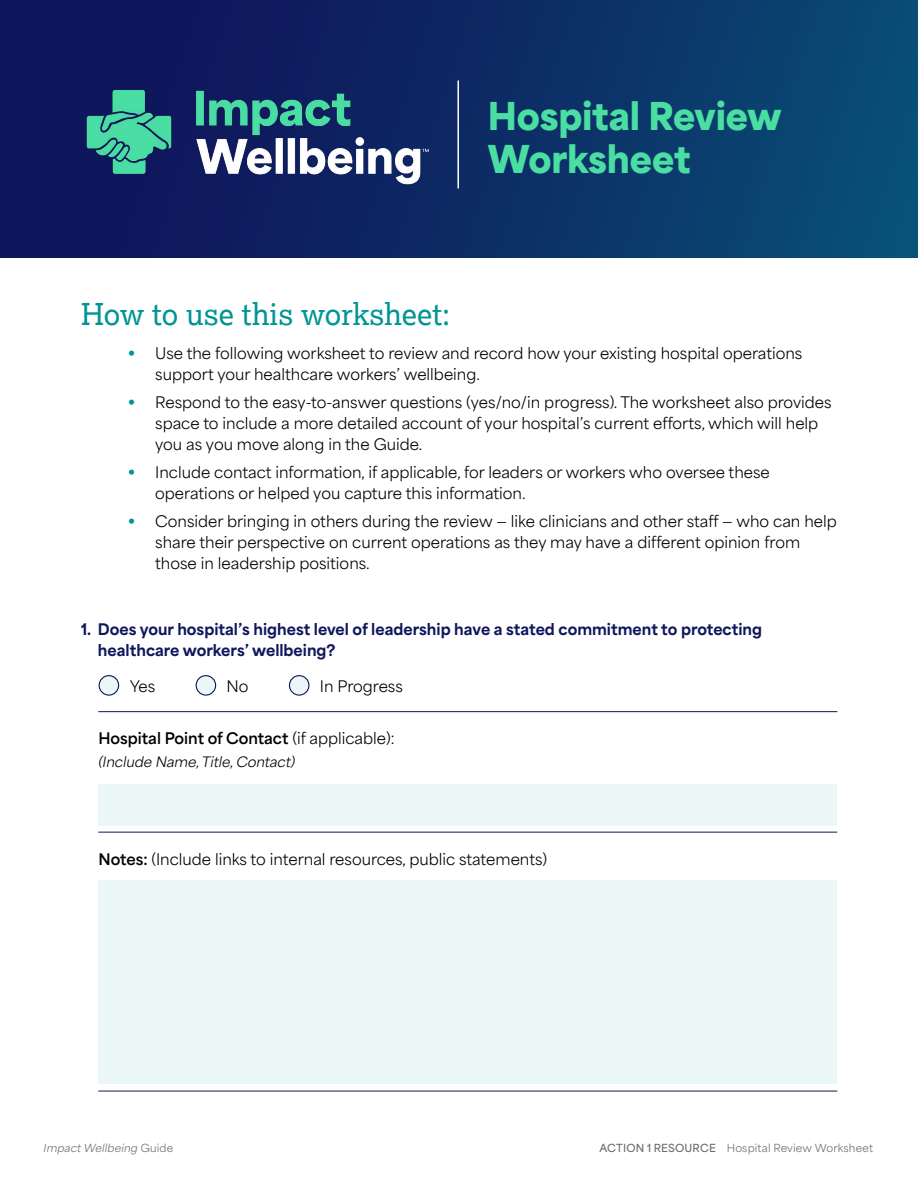
<style>
.page{position:relative;width:918px;height:1188px;background:#fff}
.page>*{position:absolute;margin:0;border:0;box-sizing:border-box;transform-origin:0 0}
.Resource_H1{font:900 36px/43.5px "Area Normal";letter-spacing:-.005em;color:#4adea3}
.t1{font:30px "Lexia";color:#009494}
.Body{font:15px/21px "Area Normal";color:#000}
.Body-2{font:800 15px/21px "Area Normal";color:#0f175c}
.Body-3{font:700 15px "Area Normal";color:#000}
.Body-4{font:italic 13.5px "Area Normal";color:#000}
.t2{font:10.5px "Area Normal";letter-spacing:.015em;color:#6d6e71}
.t3{font:italic 10.5px "Area Normal";letter-spacing:.015em;color:#6d6e71}
.s1{font-weight:900;color:#009494}
.s2{font-weight:400}
.s3{font-weight:700}
.s4{font-style:normal}
.s5{font-weight:600}
</style>
<div class="page">
<div style="left:0;top:0;width:918px;height:257px;background:linear-gradient(to right,#100d58,#094b73)"></div>
<img style="left:81px;top:85px;width:352px;height:104px">
<hr style="left:458px;top:81px;width:1px;height:107px;background:#fff">
<div style="left:99px;top:676px;width:20px;height:19px;background:#ebf6f6;border-radius:50%"></div>
<div style="left:99px;top:675px;width:20px;height:21px;border:1px solid #0f175c;border-radius:50%"></div>
<div style="left:196px;top:676px;width:20px;height:19px;background:#ebf6f6;border-radius:50%"></div>
<div style="left:196px;top:675px;width:20px;height:21px;border:1px solid #0f175c;border-radius:50%"></div>
<div style="left:289px;top:676px;width:20px;height:19px;background:#ebf6f6;border-radius:50%"></div>
<div style="left:289px;top:675px;width:20px;height:21px;border:1px solid #0f175c;border-radius:50%"></div>
<hr style="left:99px;top:711px;width:738px;height:1px;background:#0f175c">
<hr style="left:99px;top:832px;width:738px;height:1px;background:#0f175c">
<hr style="left:99px;top:1091px;width:738px;height:1px;background:#0f175c">
<div style="left:98px;top:784px;width:739px;height:42px;background:#ebf6f6"></div>
<div style="left:99px;top:880px;width:738px;height:204px;background:#ebf6f6"></div>
<h1 class="Resource_H1" style="left:488px;top:91px;width:295px">Hospital Review<br>Worksheet</h1>
<h2 class="t1" style="left:81px;top:295px;width:371px">How to use this worksheet:</h2>
<p class="Body" style="left:155px;top:341px;width:649px;text-indent:-27px"><span class="s1">•</span> Use the following worksheet to review and record how your existing hospital operations support your healthcare workers’ wellbeing.</p>
<p class="Body" style="left:155px;top:390px;width:678px;text-indent:-27px"><span class="s1">•</span> Respond to the easy-to-answer questions (yes/no/in progress). The worksheet also provides space to include a more detailed account of your hospital’s current efforts, which will help you as you move along in the Guide.</p>
<p class="Body" style="left:155px;top:460px;width:616px;text-indent:-27px"><span class="s1">•</span> Include contact information, if applicable, for leaders or workers who oversee these operations or helped you capture this information.</p>
<p class="Body" style="left:155px;top:508px;width:683px;text-indent:-27px"><span class="s1">•</span> Consider bringing in others during the review — like clinicians and other staff — who can help share their perspective on current operations as they may have a different opinion from those in leadership positions.</p>
<p class="Body-2" style="left:98px;top:617px;width:666px;text-indent:-17px">1. Does your hospital’s highest level of leadership have a stated commitment to protecting healthcare workers’ wellbeing?</p>
<p class="Body" style="left:130px;top:674px;width:27px">Yes</p>
<p class="Body" style="left:227px;top:674px;width:23px">No</p>
<p class="Body" style="left:320px;top:674px;width:84px">In Progress</p>
<p class="Body-3" style="left:99px;top:725px;width:298px">Hospital Point of Contact <span class="s2">(if applicable):</span></p>
<p class="Body-4" style="left:99px;top:750px;width:198px">(Include Name, Title, Contact)</p>
<p class="Body" style="left:99px;top:847px;width:450px"><span class="s3">Notes:</span> (Include links to internal resources, public statements)</p>
<p class="t3" style="left:44px;top:1139px;width:131px">Impact Wellbeing <span class="s4">Guide</span></p>
<p class="t2" style="left:599px;top:1139px;width:275px"><span class="s5">ACTION 1 RESOURCE</span> Hospital Review Worksheet</p>
</div>
